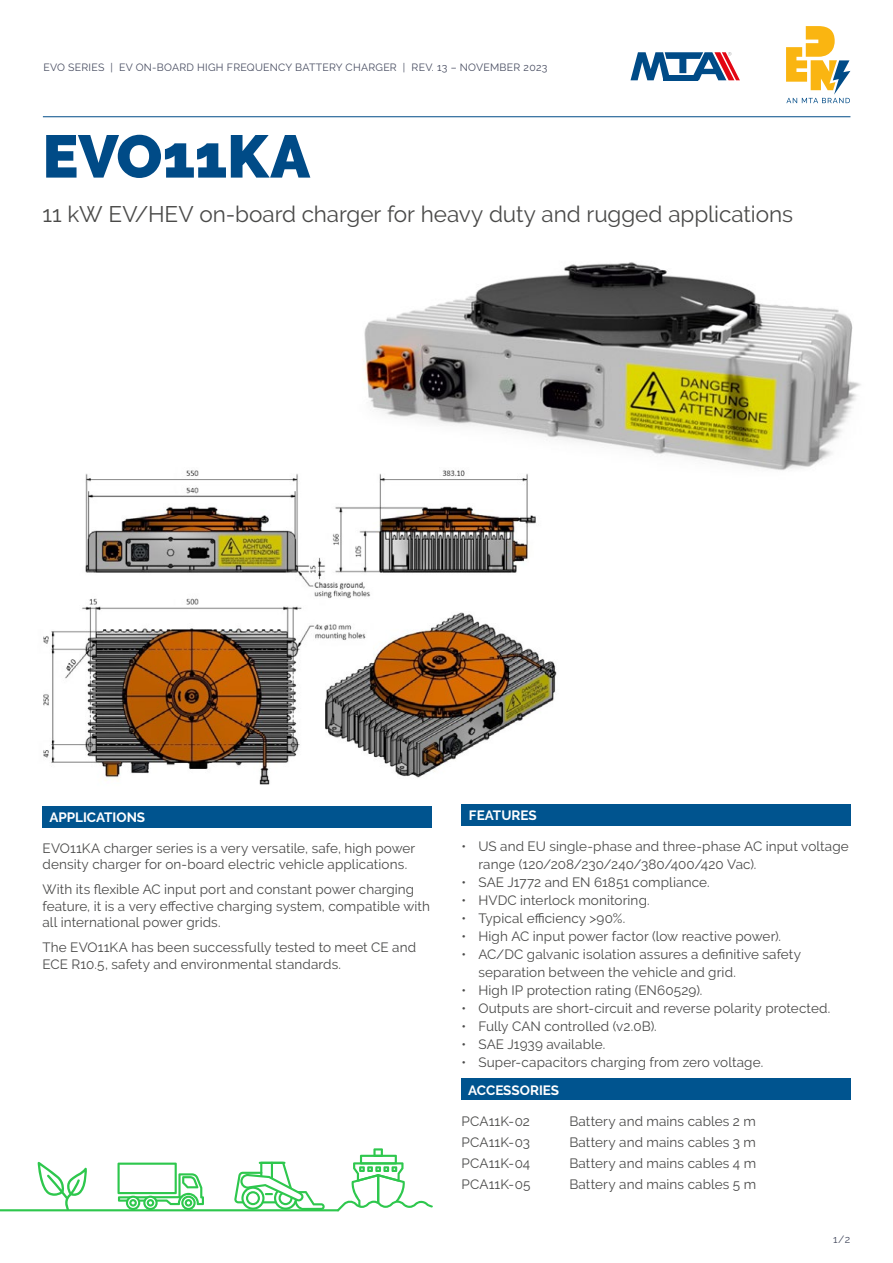
<style>
.page{position:relative;width:893px;height:1263px;background:#fff}
.page>*{position:absolute;margin:0;border:0;box-sizing:border-box;transform-origin:0 0}
.t1{font:900 60px "Raleway";color:#004b87}
.t2{font:22.5px "Raleway";letter-spacing:-.005em;color:#4a4a49}
.t3{font:13.5px/16.5px "Raleway";letter-spacing:.01em;color:#4a4a49}
.t4{font:700 13.5px "Raleway";color:#fff}
.t5{font:10.5px "Raleway";letter-spacing:.025em;color:#484d61}
</style>
<div class="page">
<hr style="left:43px;top:116px;width:807px;height:1px;background:#004b87">
<svg style="left:630px;top:52px;width:110px;height:28px"></svg>
<svg style="left:786px;top:26px;width:64px;height:77px"></svg>
<img style="left:364px;top:262px;width:497px;height:209px">
<img style="left:43px;top:463px;width:518px;height:322px">
<div style="left:461px;top:804px;width:389px;height:21px;background:#00548f"></div>
<div style="left:43px;top:806px;width:389px;height:21px;background:#00548f"></div>
<div style="left:461px;top:1079px;width:389px;height:21px;background:#00548f"></div>
<svg style="left:0;top:1148px;width:433px;height:64px"></svg>
<div style="left:364px;top:1209px;width:37px;height:9px;background:#fff"></div>
<p class="t5" style="left:43px;top:61px;width:505px">EVO SERIES | EV ON-BOARD HIGH FREQUENCY BATTERY CHARGER | REV. 13 – NOVEMBER 2023</p>
<h1 class="t1" style="left:43px;top:122px;width:269px">EVO11KA</h1>
<h2 class="t2" style="left:43px;top:201px;width:752px">11 kW EV/HEV on-board charger for heavy duty and rugged applications</h2>
<p class="t4" style="left:49px;top:810px;width:97px">APPLICATIONS</p>
<p class="t3" style="left:43px;top:840px;width:374px">EVO11KA charger series is a very versatile, safe, high power density charger for on-board electric vehicle applications.</p>
<p class="t3" style="left:43px;top:881px;width:389px">With its flexible AC input port and constant power charging feature, it is a very effective charging system, compatible with all international power grids.</p>
<p class="t3" style="left:43px;top:939px;width:375px">The EVO11KA has been successfully tested to meet CE and<br>ECE R10.5, safety and environmental standards.</p>
<p class="t4" style="left:469px;top:808px;width:69px">FEATURES</p>
<p class="t3" style="left:478px;top:837px;width:372px;line-height:18px;text-indent:-17px">• US and EU single-phase and three-phase AC input voltage range (120/208/230/240/380/400/420 Vac).</p>
<p class="t3" style="left:461px;top:874px;width:250px">• SAE J1772 and EN 61851 compliance.</p>
<p class="t3" style="left:461px;top:892px;width:190px">• HVDC interlock monitoring.</p>
<p class="t3" style="left:461px;top:910px;width:166px">• Typical efficiency &gt;90%.</p>
<p class="t3" style="left:461px;top:928px;width:321px">• High AC input power factor (low reactive power).</p>
<p class="t3" style="left:478px;top:945px;width:324px;line-height:18px;text-indent:-17px">• AC/DC galvanic isolation assures a definitive safety separation between the vehicle and grid.</p>
<p class="t3" style="left:461px;top:982px;width:242px">• High IP protection rating (EN60529).</p>
<p class="t3" style="left:461px;top:1000px;width:370px">• Outputs are short-circuit and reverse polarity protected.</p>
<p class="t3" style="left:461px;top:1018px;width:197px">• Fully CAN controlled (v2.0B).</p>
<p class="t3" style="left:461px;top:1036px;width:145px">• SAE J1939 available.</p>
<p class="t3" style="left:461px;top:1054px;width:303px">• Super-capacitors charging from zero voltage.</p>
<p class="t4" style="left:468px;top:1083px;width:92px">ACCESSORIES</p>
<p class="t3" style="left:461px;top:1112px;width:70px">PCA11K-02</p>
<p class="t3" style="left:569px;top:1112px;width:188px">Battery and mains cables 2 m</p>
<p class="t3" style="left:461px;top:1133px;width:70px">PCA11K-03</p>
<p class="t3" style="left:569px;top:1133px;width:188px">Battery and mains cables 3 m</p>
<p class="t3" style="left:461px;top:1154px;width:70px">PCA11K-04</p>
<p class="t3" style="left:569px;top:1154px;width:188px">Battery and mains cables 4 m</p>
<p class="t3" style="left:461px;top:1175px;width:71px">PCA11K-05</p>
<p class="t3" style="left:569px;top:1175px;width:188px">Battery and mains cables 5 m</p>
<p class="t5" style="left:833px;top:1233px;width:19px">1/2</p>
</div>
